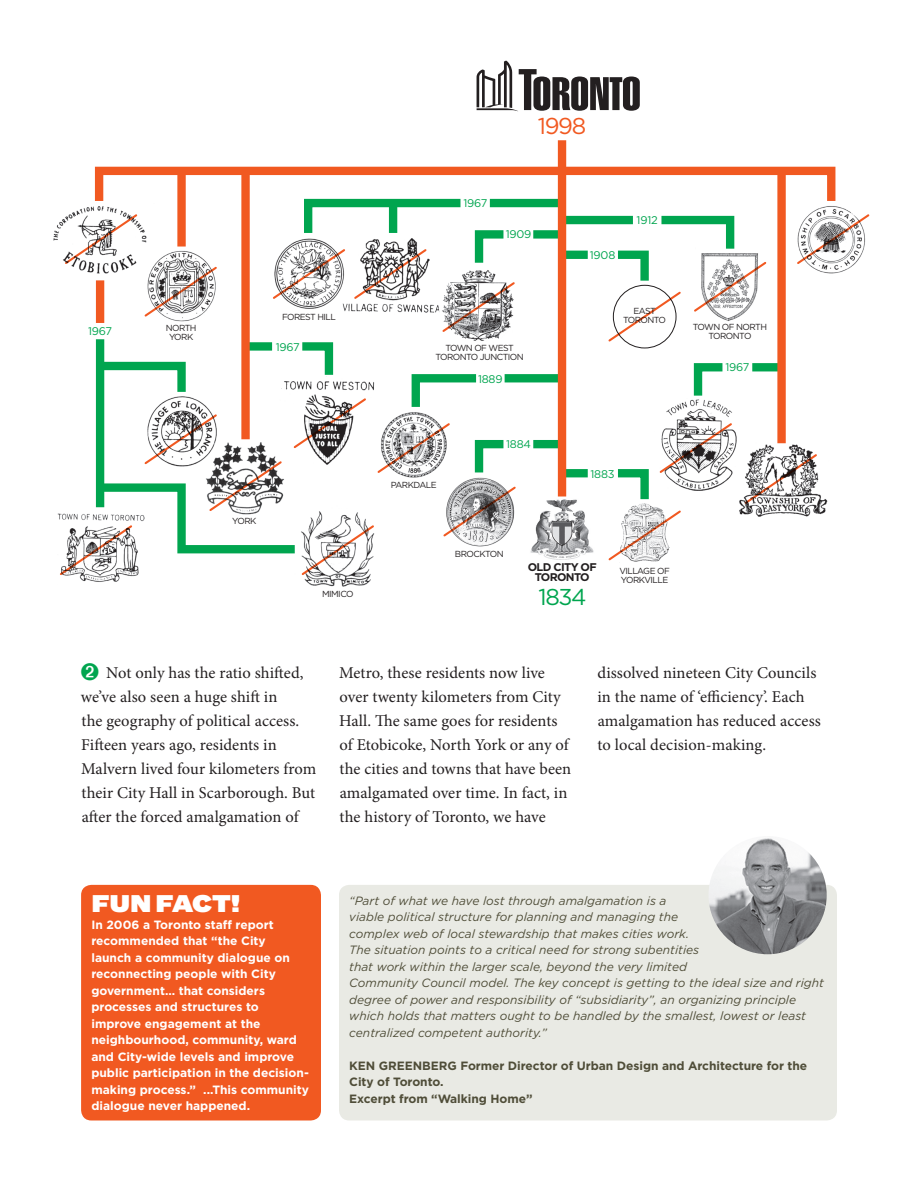
<style>
.page{position:relative;width:918px;height:1188px;background:#fff}
.page>*{position:absolute;margin:0;border:0;box-sizing:border-box;transform-origin:0 0}
.t1{font:22.95px "Gotham HTF";color:#f15921}
.t2{font:22.95px "Gotham HTF";color:#00a54f}
.t3{font:22.5px "Bau Super";color:#fff}
.t4{font:16.5px/24px "Minion Pro";letter-spacing:.005em;color:#231f20}
.t5{font:italic 12px/16.5px "Gotham HTF";color:#4f4d38}
.t6{font:700 12px/16.5px "Gotham HTF";color:#fff}
.t7{font:700 12px/16.5px "Gotham HTF";letter-spacing:-.005em;color:#4f4d38}
.t8{font:11.1px "Gotham HTF";letter-spacing:-.02em;color:#00a54f}
.t9{font:700 11.1px/10.4px "Gotham HTF";letter-spacing:-.06em;color:#231f20;text-align:center}
.t10{font:8.7px/8.7px "Gotham HTF";letter-spacing:-.06em;color:#231f20;text-align:center}
.s1{color:#00a54f}
</style>
<div class="page">
<img style="left:808px;top:206px;width:62px;height:68px">
<img style="left:739px;top:443px;width:89px;height:74px">
<img style="left:666px;top:401px;width:74px;height:90px">
<img style="left:304px;top:575px;width:67px;height:12px">
<div style="left:95px;top:167px;width:740px;height:38px;border:8px solid #f15921"></div>
<svg style="left:477px;top:61px;width:163px;height:50px"></svg>
<div style="left:177px;top:171px;width:9px;height:76px;background:#f15921"></div>
<div style="left:96px;top:280px;width:8px;height:43px;background:#f15921"></div>
<img style="left:53px;top:203px;width:104px;height:71px">
<img style="left:141px;top:250px;width:75px;height:72px">
<img style="left:630px;top:560px;width:30px;height:2px">
<img style="left:454px;top:332px;width:50px;height:6px">
<div style="left:490px;top:199px;width:72px;height:8px;background:#00a54f"></div>
<div style="left:561px;top:251px;width:27px;height:8px;background:#00a54f"></div>
<div style="left:561px;top:469px;width:27px;height:8px;background:#00a54f"></div>
<div style="left:562px;top:216px;width:71px;height:8px;background:#00a54f"></div>
<div style="left:505px;top:374px;width:58px;height:8px;background:#00a54f"></div>
<div style="left:533px;top:230px;width:29px;height:9px;background:#00a54f"></div>
<div style="left:533px;top:440px;width:29px;height:8px;background:#00a54f"></div>
<img style="left:58px;top:513px;width:80px;height:69px">
<svg style="left:690px;top:363px;width:41px;height:41px"></svg>
<div style="left:752px;top:363px;width:29px;height:8px;background:#00a54f"></div>
<svg style="left:797px;top:214px;width:72px;height:50px"></svg>
<svg style="left:745px;top:454px;width:72px;height:50px"></svg>
<svg style="left:273px;top:196px;width:242px;height:136px"></svg>
<svg style="left:65px;top:214px;width:72px;height:50px"></svg>
<svg style="left:145px;top:267px;width:72px;height:50px"></svg>
<svg style="left:60px;top:338px;width:456px;height:237px"></svg>
<svg style="left:609px;top:423px;width:123px;height:137px"></svg>
<svg style="left:608px;top:215px;width:158px;height:127px"></svg>
<img style="left:530px;top:499px;width:64px;height:61px">
<div style="left:241px;top:171px;width:9px;height:268px;background:#f15921"></div>
<div style="left:777px;top:171px;width:9px;height:272px;background:#f15921"></div>
<div style="left:558px;top:140px;width:8px;height:357px;background:#f15921"></div>
<div style="left:81px;top:885px;width:240px;height:236px;background:#f15921;border-radius:10px"></div>
<div style="left:339px;top:885px;width:498px;height:235px;background:#e9eae4;border-radius:10px"></div>
<img style="left:708px;top:836px;width:119px;height:118px;border-radius:59px">
<h1 class="t1" style="left:538px;top:114px;width:50px">1998</h1>
<p class="t8" style="left:463px;top:197px;width:26px">1967</p>
<p class="t8" style="left:506px;top:228px;width:27px">1909</p>
<p class="t8" style="left:590px;top:249px;width:27px">1908</p>
<p class="t8" style="left:637px;top:214px;width:23px">1912</p>
<p class="t10" style="left:623px;top:307px;width:44px">EAST<br>TORONTO</p>
<p class="t10" style="left:282px;top:313px;width:55px">FOREST HILL</p>
<p class="t8" style="left:88px;top:325px;width:26px">1967</p>
<p class="t10" style="left:693px;top:323px;width:76px">TOWN OF NORTH<br>TORONTO</p>
<p class="t10" style="left:166px;top:324px;width:32px">NORTH<br>YORK</p>
<p class="t8" style="left:276px;top:341px;width:26px">1967</p>
<p class="t10" style="left:232px;top:517px;width:26px">YORK</p>
<p class="t10" style="left:322px;top:589px;width:33px">MIMICO</p>
<p class="t10" style="left:435px;top:344px;width:90px">TOWN OF WEST<br>TORONTO JUNCTION</p>
<p class="t8" style="left:478px;top:373px;width:26px">1889</p>
<p class="t10" style="left:391px;top:480px;width:47px">PARKDALE</p>
<p class="t8" style="left:506px;top:438px;width:26px">1884</p>
<p class="t8" style="left:591px;top:468px;width:26px">1883</p>
<p class="t10" style="left:455px;top:549px;width:50px">BROCKTON</p>
<p class="t9" style="left:528px;top:562px;width:70px">OLD CITY OF<br>TORONTO</p>
<h1 class="t2" style="left:539px;top:584px;width:50px">1834</h1>
<p class="t10" style="left:619px;top:567px;width:52px;text-align:left">VILLAGE OF<br>YORKVILLE</p>
<p class="t8" style="left:725px;top:361px;width:26px">1967</p>
<p class="t4" style="left:80px;top:661px;width:237px"><span class="s1">➋</span> Not only has the ratio shifted, we’ve also seen a huge shift in<br>the geography of political access.<br>Fifteen years ago, residents in Malvern lived four kilometers from their City Hall in Scarborough. But after the forced amalgamation of</p>
<p class="t4" style="left:339px;top:661px;width:234px">Metro, these residents now live over twenty kilometers from City<br>Hall. The same goes for residents of Etobicoke, North York or any of the cities and towns that have been amalgamated over time. In fact, in the history of Toronto, we have</p>
<p class="t4" style="left:597px;top:661px;width:225px">dissolved nineteen City Councils in the name of ‘efficiency’. Each amalgamation has reduced access to local decision-making.</p>
<h2 class="t3" style="left:91px;top:888px;width:151px">FUN FACT!</h2>
<p class="t6" style="left:91px;top:916px;width:219px">I n 2006 a Toronto staff report recommended that “the City<br>launch a community dialogue on reconnecting people with City government… that considers processes and structures to improve engagement at the neighbourhood, community, ward and City-wide levels and improve public participation in the decision&shy;making process.” ...This community dialogue never happened.</p>
<p class="t5" style="left:349px;top:892px;width:476px">“Part of what we have lost through amalgamation is a<br>viable political structure for planning and managing the<br>complex web of local stewardship that makes cities work.<br>The situation points to a critical need for strong subentities<br>that work within the larger scale, beyond the very limited<br>Community Council model. The key concept is getting to the ideal size and right degree of power and responsibility of “subsidiarity”, an organizing principle which holds that matters ought to be handled by the smallest, lowest or least centralized competent authority.”</p>
<p class="t7" style="left:349px;top:1057px;width:460px">Ken Greenberg Former Director of Urban Design and Architecture for the<br>City of Toronto.<br>Excerpt from “Walking H ome”</p>
</div>
